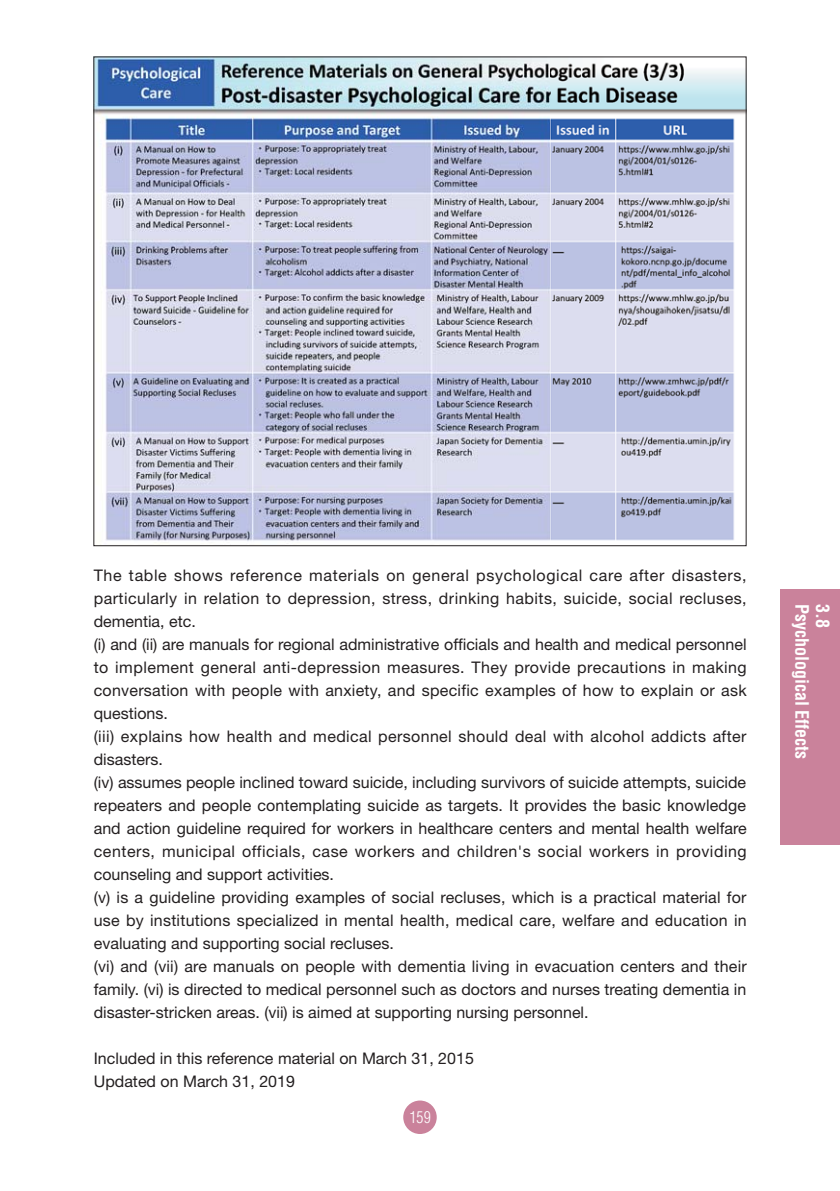
<style>
.page{position:relative;width:840px;height:1191px;background:#fff}
.page>*{position:absolute;margin:0;border:0;box-sizing:border-box;transform-origin:0 0}
.t1{font:700 condensed 18px "Helvetica";color:#fff}
.t2{font:16px/23px "Helvetica Neue";letter-spacing:.01em;color:#231f20}
.t3{font:300 condensed 16px "Helvetica";color:#fff}
</style>
<div class="page">
<div style="left:403px;top:1100px;width:33px;height:34px;background:#ca829b;border-radius:50%"></div>
<div style="left:780px;top:590px;width:59px;height:255px;background:#ca829b"></div>
<img style="left:96px;top:59px;width:648px;height:482px">
<p class="t2" style="left:94px;top:565px;width:654px">The table shows reference materials on general psychological care after disasters, particularly in relation to depression, stress, drinking habits, suicide, social recluses, dementia, etc.<br>(i) and (ii) are manuals for regional administrative officials and health and medical personnel to implement general anti-depression measures. They provide precautions in making conversation with people with anxiety, and specific examples of how to explain or ask questions.<br>(iii) explains how health and medical personnel should deal with alcohol addicts after disasters.<br>(iv) assumes people inclined toward suicide, including survivors of suicide attempts, suicide repeaters and people contemplating suicide as targets. It provides the basic knowledge and action guideline required for workers in healthcare centers and mental health welfare centers, municipal officials, case workers and children's social workers in providing counseling and support activities.<br>(v) is a guideline providing examples of social recluses, which is a practical material for use by institutions specialized in mental health, medical care, welfare and education in evaluating and supporting social recluses.<br>(vi) and (vii) are manuals on people with dementia living in evacuation centers and their family. (vi) is directed to medical personnel such as doctors and nurses treating dementia in disaster-stricken areas. (vii) is aimed at supporting nursing personnel.</p>
<p class="t2" style="left:94px;top:1048px;width:381px">Included in this reference material on March 31, 2015<br>Updated on March 31, 2019</p>
<p class="t3" style="left:409px;top:1110px;width:23px">159</p>
<p class="t1" style="left:808px;top:604px;width:157px;rotate:90deg">Psychological Effects</p>
<p class="t1" style="left:829px;top:604px;width:25px;rotate:90deg">3.8</p>
</div>
